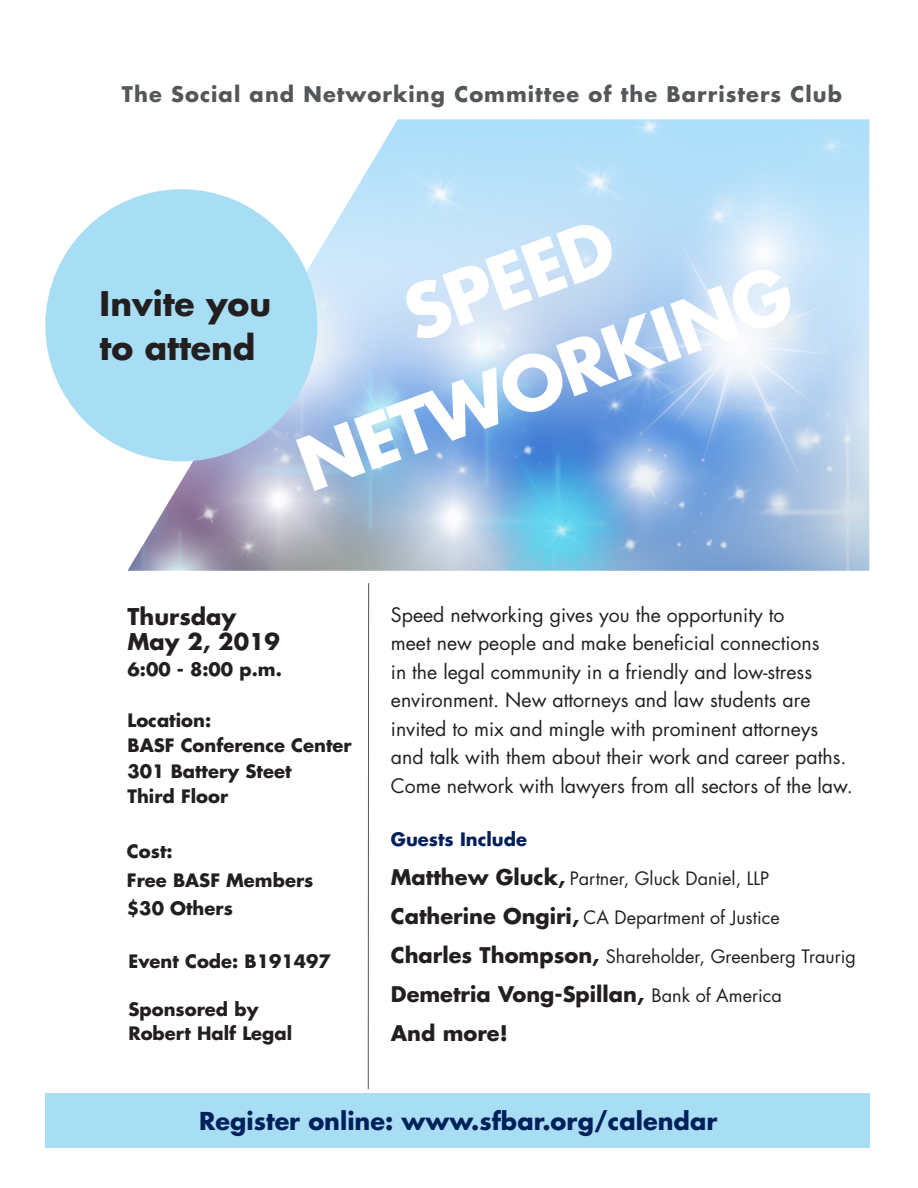
<style>
.page{position:relative;width:918px;height:1188px;background:#fff}
.page>*{position:absolute;margin:0;border:0;box-sizing:border-box;transform-origin:0 0}
.HAPPY_HOUR{font:700 72px/105px "Futura";color:#fff;text-align:center}
.circle_text{font:700 33px "Futura";color:#231f20}
.Paragraph_Style_1{font:700 24px "Futura";color:#00205b}
.date__time__location{font:700 22.5px "Futura";color:#231f20}
.hosting_organization{font:700 21px "Futura";letter-spacing:.05em;color:#54575a}
.speaker_affiliation{font:700 21px "Futura";color:#231f20}
.description{font:19.5px/28.5px "Futura";color:#231f20}
.speaker_affiliation-2{font:18px "Futura";color:#231f20}
.date__time__location-2{font:700 18px "Futura";color:#231f20}
.Paragraph_Style_1-2{font:700 18px "Futura";color:#231f20}
.RSVP{font:700 18px "Futura";color:#231f20}
.speakers_-_label{font:700 18px "Futura";color:#00205b}
.s1{font-weight:700;font-size:21px}
.s2{font-weight:400;font-size:18px}
</style>
<div class="page">
<img style="left:128px;top:119px;width:741px;height:452px">
<div style="left:45px;top:189px;width:272px;height:272px;background:#a8def4;border-radius:50%"></div>
<hr style="left:368px;top:583px;width:1px;height:506px;background:#54575a">
<div style="left:45px;top:1094px;width:824px;height:54px;background:#a8def4"></div>
<p class="hosting_organization" style="left:122px;top:79px;width:722px">The Social and Networking Committee of the Barristers Club</p>
<p class="circle_text" style="left:100px;top:281px;width:173px">Invite you</p>
<p class="circle_text" style="left:100px;top:324px;width:157px">to attend</p>
<p class="HAPPY_HOUR" style="left:246px;top:317px;width:522px;rotate:-20deg">SPEED<br>NETWORKING</p>
<p class="date__time__location" style="left:128px;top:601px;width:110px">Thursday</p>
<p class="date__time__location" style="left:128px;top:626px;width:154px">May 2, 2019</p>
<p class="date__time__location-2" style="left:128px;top:656px;width:156px">6:00 - 8:00 p.m.</p>
<p class="date__time__location-2" style="left:128px;top:707px;width:85px">Location:</p>
<p class="date__time__location-2" style="left:128px;top:733px;width:226px">BASF Conference Center</p>
<p class="date__time__location-2" style="left:128px;top:758px;width:166px">301 Battery Steet</p>
<p class="date__time__location-2" style="left:128px;top:784px;width:102px">Third Floor</p>
<p class="RSVP" style="left:127px;top:839px;width:47px">Cost:</p>
<p class="RSVP" style="left:127px;top:867px;width:188px">Free BASF Members</p>
<p class="RSVP" style="left:127px;top:896px;width:107px">$30 Others</p>
<p class="Paragraph_Style_1-2" style="left:128px;top:948px;width:204px">Event Code: B191497</p>
<p class="Paragraph_Style_1-2" style="left:128px;top:996px;width:131px">Sponsored by</p>
<p class="Paragraph_Style_1-2" style="left:128px;top:1020px;width:165px">Robert Half Legal</p>
<p class="description" style="left:391px;top:600px;width:463px">Speed networking gives you the opportunity to<br>meet new people and make beneficial connections<br>in the legal community in a friendly and low-stress environment. New attorneys and law students are invited to mix and mingle with prominent attorneys and talk with them about their work and career paths.<br>Come network with lawyers from all sectors of the law.</p>
<p class="speakers_-_label" style="left:391px;top:827px;width:138px">Guests Include</p>
<p class="speaker_affiliation-2" style="left:391px;top:866px;width:380px"><span class="s1">Matthew Gluck,</span> Partner, Gluck Daniel, LLP</p>
<p class="speaker_affiliation-2" style="left:391px;top:905px;width:390px"><span class="s1">Catherine Ongiri,</span> CA Department of Justice</p>
<p class="speaker_affiliation-2" style="left:391px;top:944px;width:467px"><span class="s1">Charles Thompson,</span> Shareholder, Greenberg Traurig</p>
<p class="speaker_affiliation" style="left:391px;top:980px;width:392px">Demetria Vong-Spillan, <span class="s2">Bank of America</span></p>
<p class="speaker_affiliation" style="left:391px;top:1019px;width:118px">And more!</p>
<p class="Paragraph_Style_1" style="left:199px;top:1104px;width:520px">Register online: www.sfbar.org/calendar</p>
</div>
